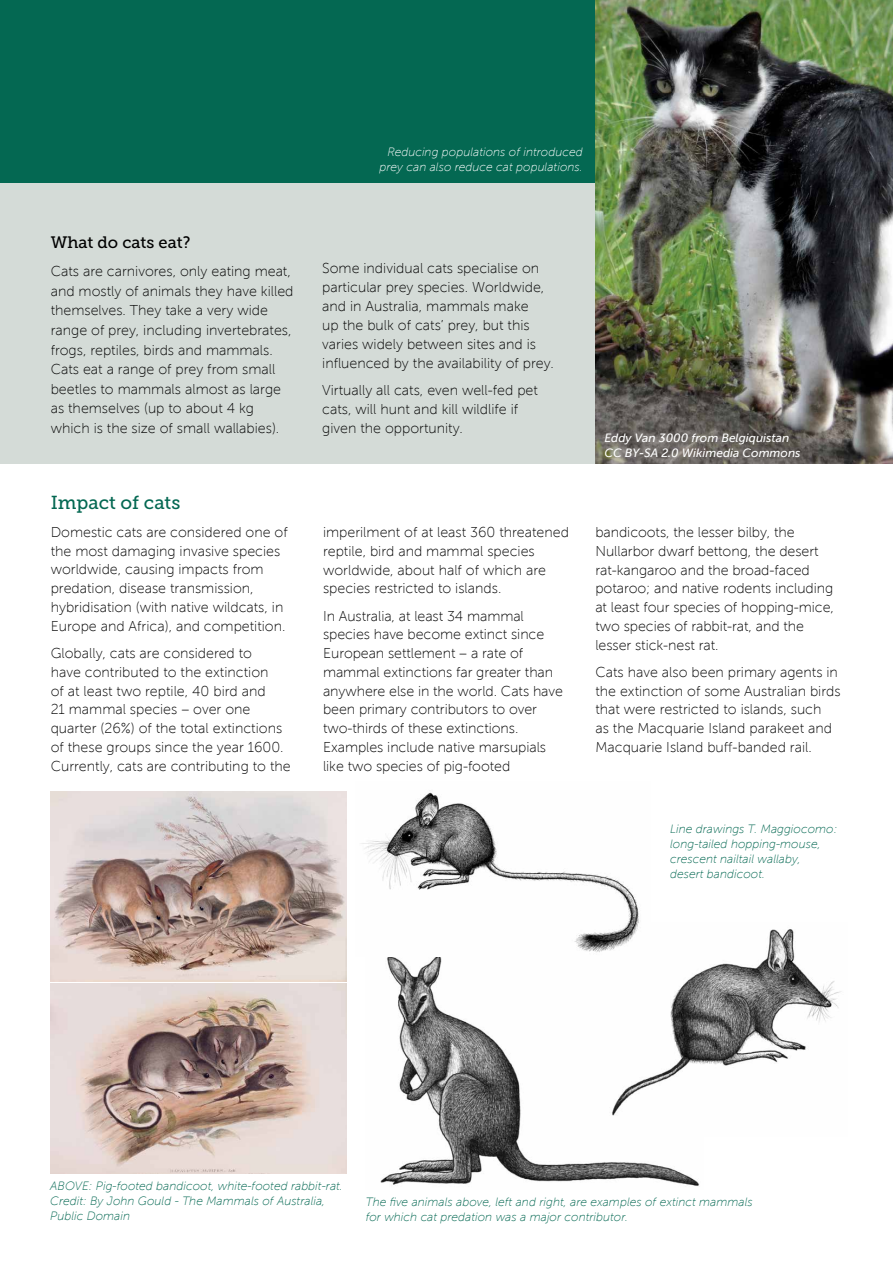
<style>
.page{position:relative;width:893px;height:1263px;background:#fff}
.page>*{position:absolute;margin:0;border:0;box-sizing:border-box;transform-origin:0 0}
.t1{font:18.75px "Museo Slab 500";color:#046852}
.t2{font:16.5px "Museo Slab 500";color:#000}
.t3{font:14.25px/18.8px "Museo Sans 100";color:#000}
.t4{font:italic 12px/15px "Museo Sans 100";color:#046852}
.t5{font:italic 12px/15px "Museo Sans 100";color:#fff;text-align:right}
.t6{font:italic 12px/15px "Museo Sans 500";color:#fff}
</style>
<div class="page">
<div style="left:0;top:183px;width:893px;height:1080px;background:#d4dbd7"></div>
<div style="left:0;top:0;width:893px;height:183px;background:#046852"></div>
<img style="left:595px;top:0;width:298px;height:465px">
<div style="left:1px;top:465px;width:892px;height:798px;background:#fff"></div>
<img style="left:51px;top:791px;width:295px;height:190px">
<img style="left:51px;top:984px;width:295px;height:189px">
<img style="left:380px;top:957px;width:320px;height:229px">
<img style="left:607px;top:929px;width:234px;height:208px">
<img style="left:361px;top:792px;width:290px;height:165px">
<p class="t5" style="left:380px;top:144px;width:205px">Reducing populations of introduced prey can also reduce cat populations.</p>
<p class="t2" style="left:51px;top:233px;width:141px">What do cats eat?</p>
<p class="t3" style="left:51px;top:262px;width:244px;line-height:19.6px">Cats are carnivores, only eating meat, and mostly of animals they have killed themselves. They take a very wide range of prey, including invertebrates, frogs, reptiles, birds and mammals.<br>Cats eat a range of prey from small beetles to mammals almost as large as themselves (up to about 4 kg which is the size of small wallabies).</p>
<p class="t3" style="left:322px;top:259px;width:233px">Some individual cats specialise on particular prey species. Worldwide, and in Australia, mammals make<br>up the bulk of cats’ prey, but this varies widely between sites and is influenced by the availability of prey.</p>
<p class="t3" style="left:322px;top:381px;width:217px">Virtually all cats, even well-fed pet cats, will hunt and kill wildlife if given the opportunity.</p>
<h1 class="t1" style="left:51px;top:492px;width:131px">Impact of cats</h1>
<p class="t3" style="left:51px;top:523px;width:239px">Domestic cats are considered one of the most damaging invasive species worldwide, causing impacts from predation, disease transmission, hybridisation (with native wildcats, in Europe and Africa), and competition.</p>
<p class="t3" style="left:51px;top:644px;width:242px">Globally, cats are considered to<br>have contributed to the extinction<br>of at least two reptile, 40 bird and<br>21 mammal species – over one quarter (26%) of the total extinctions of these groups since the year 1600.<br>Currently, cats are contributing to the</p>
<p class="t3" style="left:323px;top:523px;width:247px">imperilment of at least 360 threatened reptile, bird and mammal species worldwide, about half of which are species restricted to islands.</p>
<p class="t3" style="left:323px;top:606px;width:241px">In Australia, at least 34 mammal species have become extinct since European settlement – a rate of mammal extinctions far greater than anywhere else in the world. Cats have been primary contributors to over two-thirds of these extinctions.<br>Examples include native marsupials like two species of pig-footed</p>
<p class="t6" style="left:604px;top:430px;width:198px">Eddy Van 3000 from Belgiquistan<br>CC BY-SA 2.0 Wikimedia Commons</p>
<p class="t3" style="left:595px;top:523px;width:240px">bandicoots, the lesser bilby, the Nullarbor dwarf bettong, the desert rat-kangaroo and the broad-faced potaroo; and native rodents including at least four species of hopping-mice, two species of rabbit-rat, and the lesser stick-nest rat.</p>
<p class="t3" style="left:595px;top:663px;width:247px">Cats have also been primary agents in the extinction of some Australian birds that were restricted to islands, such<br>as the Macquarie Island parakeet and Macquarie Island buff-banded rail.</p>
<p class="t4" style="left:670px;top:821px;width:169px">Line drawings T. Maggiocomo: long-tailed hopping-mouse, crescent nailtail wallaby,<br>desert bandicoot.</p>
<p class="t4" style="left:50px;top:1178px;width:294px">ABOVE: Pig-footed bandicoot, white-footed rabbit-rat.<br>Credit: By John Gould - The Mammals of Australia,<br>Public Domain</p>
<p class="t4" style="left:366px;top:1194px;width:389px">The five animals above, left and right, are examples of extinct mammals for which cat predation was a major contributor.</p>
</div>
